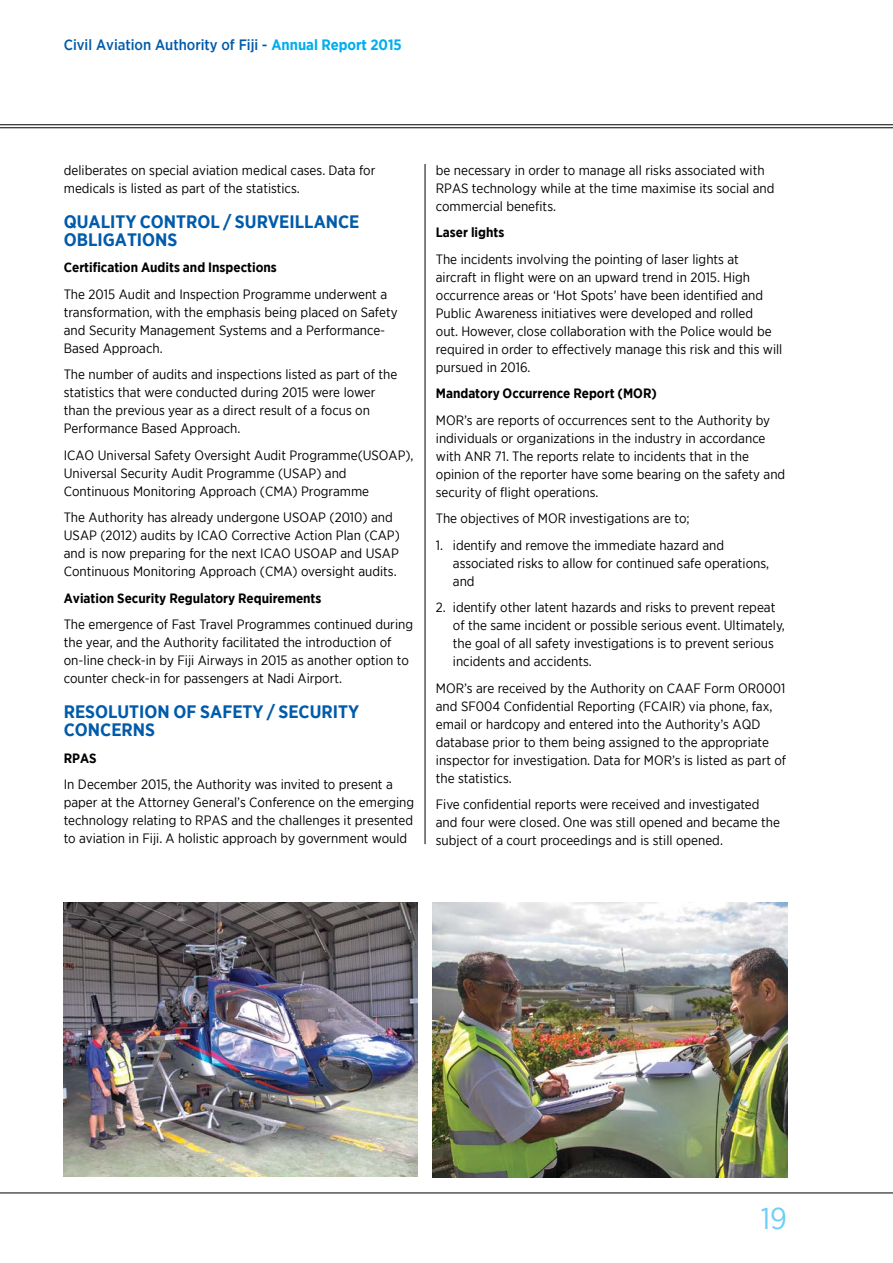
<style>
.page{position:relative;width:893px;height:1263px;background:#fff}
.page>*{position:absolute;margin:0;border:0;box-sizing:border-box;transform-origin:0 0}
.t1{font:30px "Gotham Narrow";color:#6dcff6}
.t2{font:700 18px/18px "Gotham Narrow";color:#005baa}
.t3{font:500 15px "Gotham Narrow";color:#005baa}
.t4{font:13.5px/18px "Gotham Narrow";color:#000}
.t5{font:700 13.5px "Gotham Narrow";color:#000}
.s1{font-weight:700;color:#00aeef}
</style>
<div class="page">
<hr style="left:0;top:1193px;width:893px;height:1px;background:#000">
<hr style="left:0;top:127px;width:893px;height:1px;background:#000">
<hr style="left:0;top:124px;width:893px;height:1px;background:#000">
<hr style="left:425px;top:164px;width:1px;height:680px;background:#000">
<img style="left:64px;top:903px;width:354px;height:274px">
<img style="left:433px;top:903px;width:354px;height:275px">
<p class="t3" style="left:64px;top:36px;width:340px">Civil Aviation Authority of Fiji - <span class="s1">Annual Report 2015</span></p>
<p class="t4" style="left:64px;top:161px;width:313px">deliberates on special aviation medical cases. Data for medicals is listed as part of the statistics.</p>
<h2 class="t2" style="left:64px;top:212px;width:297px">QUALITY CONTROL / SURVEILLANCE<br>OBLIGATIONS</h2>
<p class="t5" style="left:64px;top:259px;width:215px">Certification Audits and Inspections</p>
<p class="t4" style="left:64px;top:285px;width:335px">The 2015 Audit and Inspection Programme underwent a transformation, with the emphasis being placed on Safety and Security Management Systems and a Performance-Based Approach.</p>
<p class="t4" style="left:64px;top:365px;width:335px">The number of audits and inspections listed as part of the statistics that were conducted during 2015 were lower than the previous year as a direct result of a focus on Performance Based Approach.</p>
<p class="t4" style="left:64px;top:446px;width:351px">ICAO Universal Safety Oversight Audit Programme(USOAP),<br>Universal Security Audit Programme (USAP) and<br>Continuous Monitoring Approach (CMA) Programme</p>
<p class="t4" style="left:64px;top:508px;width:338px">The Authority has already undergone USOAP (2010) and USAP (2012) audits by ICAO Corrective Action Plan (CAP) and is now preparing for the next ICAO USOAP and USAP Continuous Monitoring Approach (CMA) oversight audits.</p>
<p class="t5" style="left:64px;top:589px;width:259px">Aviation Security Regulatory Requirements</p>
<p class="t4" style="left:64px;top:615px;width:351px">The emergence of Fast Travel Programmes continued during the year, and the Authority facilitated the introduction of on-line check-in by Fiji Airways in 2015 as another option to counter check-in for passengers at Nadi Airport.</p>
<h2 class="t2" style="left:64px;top:703px;width:297px">RESOLUTION OF SAFETY / SECURITY<br>CONCERNS</h2>
<p class="t5" style="left:64px;top:749px;width:34px">RPAS</p>
<p class="t4" style="left:64px;top:775px;width:352px">In December 2015, the Authority was invited to present a paper at the Attorney General’s Conference on the emerging technology relating to RPAS and the challenges it presented to aviation in Fiji. A holistic approach by government would</p>
<p class="t4" style="left:436px;top:161px;width:340px">be necessary in order to manage all risks associated with<br>RPAS technology while at the time maximise its social and commercial benefits.</p>
<p class="t5" style="left:436px;top:224px;width:70px">Laser lights</p>
<p class="t4" style="left:436px;top:250px;width:348px">The incidents involving the pointing of laser lights at aircraft in flight were on an upward trend in 2015. High occurrence areas or ‘Hot Spots’ have been identified and Public Awareness initiatives were developed and rolled<br>out. However, close collaboration with the Police would be required in order to effectively manage this risk and this will pursued in 2016.</p>
<p class="t5" style="left:436px;top:385px;width:223px">Mandatory Occurrence Report (MOR)</p>
<p class="t4" style="left:436px;top:411px;width:351px">MOR’s are reports of occurrences sent to the Authority by individuals or organizations in the industry in accordance with AN R 71. The reports relate to incidents that in the opinion of the reporter have some bearing on the safety and security of flight operations.</p>
<p class="t4" style="left:436px;top:509px;width:255px">The objectives of MOR investigations are to;</p>
<p class="t4" style="left:453px;top:536px;width:318px;text-indent:-17px">1. identify and remove the immediate hazard and associated risks to allow for continued safe operations, and</p>
<p class="t4" style="left:453px;top:598px;width:334px;text-indent:-17px">2. identify other latent hazards and risks to prevent repeat of the same incident or possible serious event. Ultimately, the goal of all safety investigations is to prevent serious incidents and accidents.</p>
<p class="t4" style="left:436px;top:679px;width:352px">MOR’s are received by the Authority on CAAF Form OR0001 and SF004 Confidential Reporting (FCAIR) via phone, fax, email or hardcopy and entered into the Authority’s AQD database prior to them being assigned to the appropriate inspector for investigation. Data for MOR’s is listed as part of the statistics.</p>
<p class="t4" style="left:436px;top:795px;width:346px">Five confidential reports were received and investigated and four were closed. One was still opened and became the subject of a court proceedings and is still opened.</p>
<h1 class="t1" style="left:761px;top:1200px;width:28px">19</h1>
</div>
